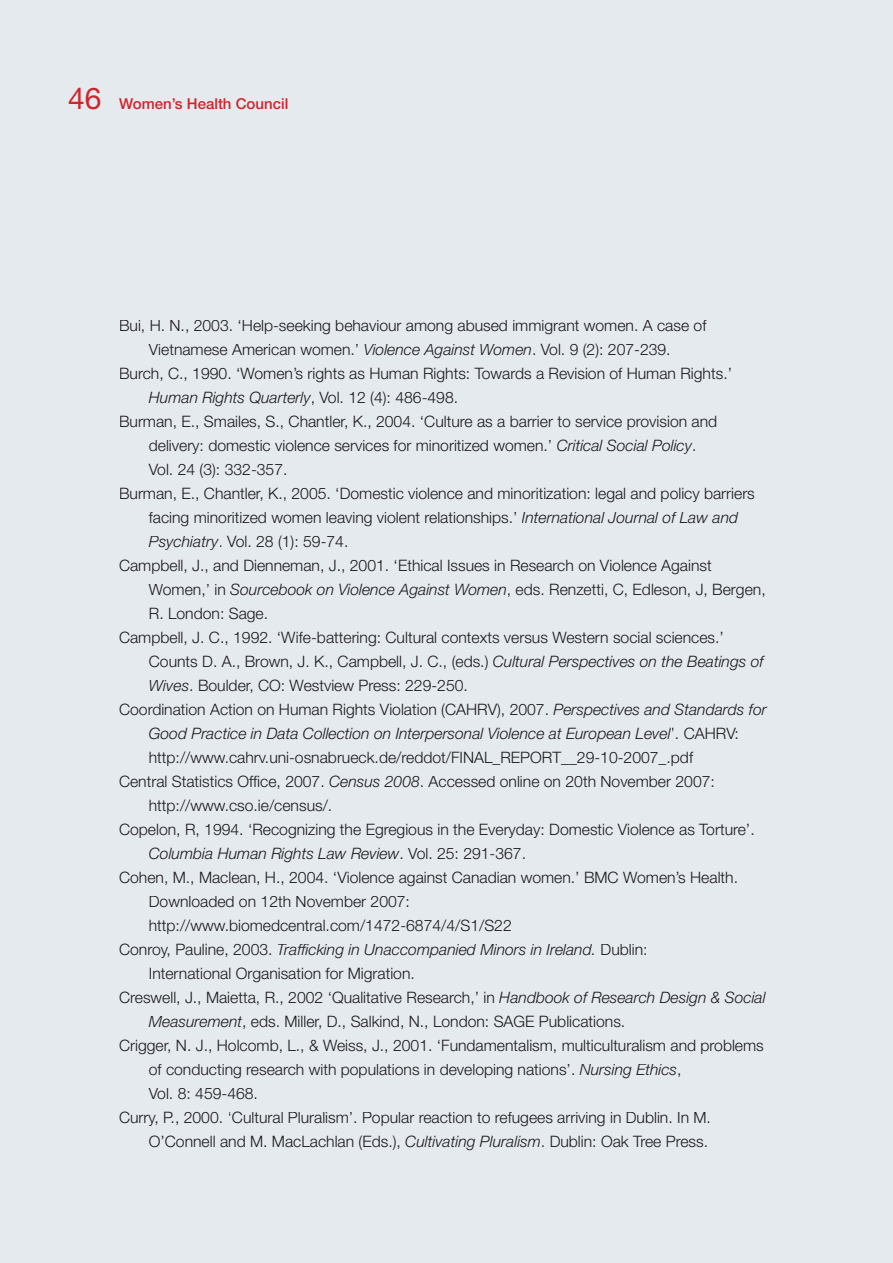
<style>
.page{position:relative;width:893px;height:1263px;background:#e5eaee}
.page>*{position:absolute;margin:0;border:0;box-sizing:border-box;transform-origin:0 0}
.t1{font:300 15.75px "Helvetica Neue";color:#1b191c}
.t2{font:italic 300 15.75px "Helvetica Neue";color:#1b191c}
.t3{font:500 15px "Helvetica Neue";color:#d1232a}
.s1{font-weight:400;font-size:30px}
.s2{font-style:italic}
.s3{font-style:normal}
</style>
<div class="page">
<p class="t3" style="left:68px;top:94px;width:222px"><span class="s1">46</span> Women’s Health Council</p>
<p class="t1" style="left:119px;top:316px;width:589px">Bui, H. N., 2003. ‘Help-seeking behaviour among abused immigrant women. A case of</p>
<p class="t1" style="left:149px;top:340px;width:523px">Vietnamese American women.’ <span class="s2">Violence Against Women</span>. Vol. 9 (2): 207-239.</p>
<p class="t1" style="left:119px;top:364px;width:614px">Burch, C., 1990. ‘Women’s rights as Human Rights: Towards a Revision of Human Rights.’</p>
<p class="t2" style="left:149px;top:388px;width:311px">Human Rights Quarterly<span class="s3">, Vol. 12 (4): 486-498.</span></p>
<p class="t1" style="left:119px;top:412px;width:600px">Burman, E., Smailes, S., Chantler, K., 2004. ‘Culture as a barrier to service provision and</p>
<p class="t1" style="left:149px;top:436px;width:549px">delivery: domestic violence services for minoritized women.’ <span class="s2">Critical Social Policy</span>.</p>
<p class="t1" style="left:149px;top:460px;width:140px">Vol. 24 (3): 332-357.</p>
<p class="t1" style="left:119px;top:484px;width:637px">Burman, E., Chantler, K., 2005. ‘Domestic violence and minoritization: legal and policy barriers</p>
<p class="t1" style="left:149px;top:508px;width:591px">facing minoritized women leaving violent relationships.’ <span class="s2">International Journal of Law and</span></p>
<p class="t1" style="left:149px;top:532px;width:201px"><span class="s2">Psychiatry</span>. Vol. 28 (1): 59-74.</p>
<p class="t1" style="left:119px;top:556px;width:594px">Campbell, J., and Dienneman, J., 2001. ‘Ethical Issues in Research on Violence Against</p>
<p class="t1" style="left:149px;top:580px;width:618px">Women,’ in <span class="s2">Sourcebook on Violence Against Women</span>, eds. Renzetti, C, Edleson, J, Bergen,</p>
<p class="t1" style="left:149px;top:604px;width:121px">R. London: Sage.</p>
<p class="t1" style="left:119px;top:628px;width:606px">Campbell, J. C., 1992. ‘Wife-battering: Cultural contexts versus Western social sciences.’</p>
<p class="t1" style="left:149px;top:652px;width:616px">Counts D. A., Brown, J. K., Campbell, J. C., (eds.) <span class="s2">Cultural Perspectives on the Beatings of</span></p>
<p class="t1" style="left:149px;top:676px;width:321px"><span class="s2">Wives</span>. Boulder, CO: Westview Press: 229-250.</p>
<p class="t1" style="left:119px;top:700px;width:649px">Coordination Action on Human Rights Violation (CAHRV), 2007. <span class="s2">Perspectives and Standards for</span></p>
<p class="t2" style="left:149px;top:724px;width:592px">Good Practice in Data Collection on Interpersonal Violence at European Level<span class="s3">’. CAHRV:</span></p>
<p class="t1" style="left:149px;top:748px;width:546px">http://www.cahrv.uni-osnabrueck.de/reddot/FINAL_REPORT__29-10-2007_.pdf</p>
<p class="t1" style="left:119px;top:772px;width:597px">Central Statistics Office, 2007. <span class="s2">Census 2008</span>. Accessed online on 20th November 2007:</p>
<p class="t1" style="left:149px;top:796px;width:185px">http://www.cso.ie/census/.</p>
<p class="t1" style="left:119px;top:820px;width:637px">Copelon, R, 1994. ‘Recognizing the Egregious in the Everyday: Domestic Violence as Torture’.</p>
<p class="t2" style="left:149px;top:844px;width:379px">Columbia Human Rights Law Review<span class="s3">. Vol. 25: 291-367.</span></p>
<p class="t1" style="left:119px;top:868px;width:620px">Cohen, M., Maclean, H., 2004. ‘Violence against Canadian women.’ BMC Women’s Health.</p>
<p class="t1" style="left:149px;top:892px;width:263px">Downloaded on 12th November 2007:</p>
<p class="t1" style="left:149px;top:916px;width:364px">http://www.biomedcentral.com/1472-6874/4/S1/S22</p>
<p class="t2" style="left:119px;top:940px;width:530px"><span class="s3">Conroy, Pauline, 2003.</span> Trafficking in Unaccompanied Minors in Ireland. <span class="s3">Dublin:</span></p>
<p class="t1" style="left:149px;top:964px;width:268px">International Organisation for Migration.</p>
<p class="t1" style="left:119px;top:988px;width:648px">Creswell, J., Maietta, R., 2002 ‘Qualitative Research,’ in <span class="s2">Handbook of Research Design &amp; Social</span></p>
<p class="t1" style="left:149px;top:1012px;width:478px"><span class="s2">Measurement</span>, eds. Miller, D., Salkind, N., London: SAGE Publications.</p>
<p class="t1" style="left:119px;top:1036px;width:646px">Crigger, N. J., Holcomb, L., &amp; Weiss, J., 2001. ‘Fundamentalism, multiculturalism and problems</p>
<p class="t1" style="left:149px;top:1060px;width:534px">of conducting research with populations in developing nations’. <span class="s2">Nursing Ethics</span>,</p>
<p class="t1" style="left:149px;top:1084px;width:111px">Vol. 8: 459-468.</p>
<p class="t1" style="left:119px;top:1108px;width:593px">Curry, P., 2000. ‘Cultural Pluralism’. Popular reaction to refugees arriving in Dublin. In M.</p>
<p class="t1" style="left:149px;top:1132px;width:561px">O’Connell and M. MacLachlan (Eds.), <span class="s2">Cultivating Pluralism</span>. Dublin: Oak Tree Press.</p>
</div>
